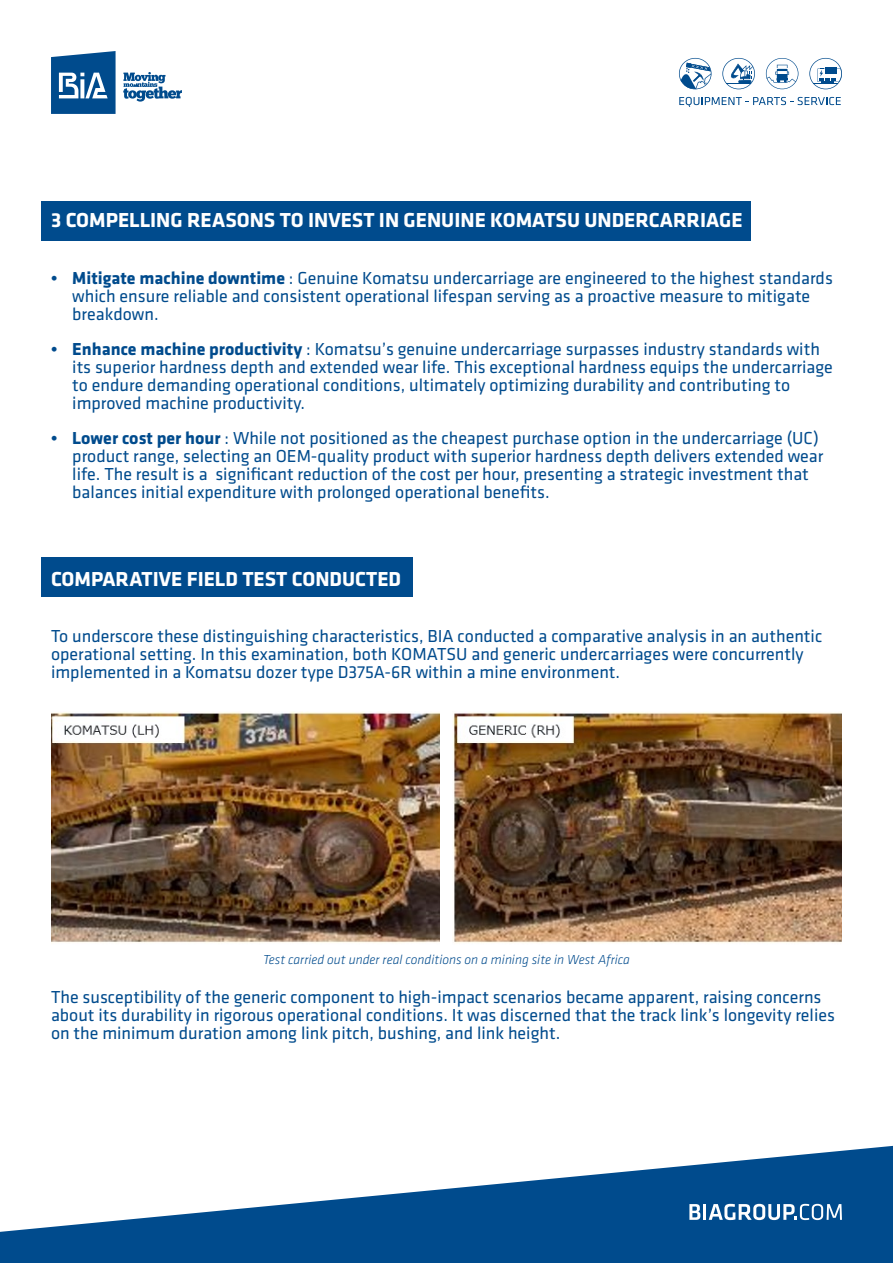
<style>
.page{position:relative;width:893px;height:1263px;background:#fff}
.page>*{position:absolute;margin:0;border:0;box-sizing:border-box;transform-origin:0 0}
.t1{font:700 21px "Klavika";color:#fff}
.t2{font:18px/18px "Klavika";color:#004b8d}
.t3{font:italic 300 13.5px "Klavika";color:#004b8d}
.s1{font-weight:700}
</style>
<div class="page">
<div style="left:41px;top:201px;width:709px;height:40px;background:#004b8d"></div>
<svg style="left:0;top:1146px;width:893px;height:117px;fill:#004b8d"></svg>
<svg style="left:51px;top:51px;width:65px;height:63px"></svg>
<svg style="left:123px;top:72px;width:59px;height:30px"></svg>
<svg style="left:689px;top:1204px;width:11px;height:16px"></svg>
<hr style="left:703px;top:1204px;width:3px;height:16px;background:#fff">
<svg style="left:709px;top:1204px;width:133px;height:16px"></svg>
<svg style="left:809px;top:58px;width:33px;height:31px"></svg>
<svg style="left:766px;top:58px;width:32px;height:31px"></svg>
<svg style="left:722px;top:58px;width:33px;height:31px"></svg>
<svg style="left:679px;top:58px;width:32px;height:31px"></svg>
<svg style="left:679px;top:97px;width:162px;height:10px"></svg>
<div style="left:41px;top:557px;width:371px;height:40px;background:#004b8d"></div>
<img style="left:51px;top:711px;width:791px;height:232px">
<div style="left:441px;top:698px;width:11px;height:248px;background:#fff"></div>
<p class="t1" style="left:51px;top:205px;width:693px">3 COMPELLING REASONS TO INVEST IN GENUINE KOMATSU UNDERCARRIAGE</p>
<p class="t2" style="left:72px;top:268px;width:762px;text-indent:-21px"><span class="s1">• Mitigate machine downtime</span> : Genuine Komatsu undercarriage are engineered to the highest standards which ensure reliable and consistent operational lifespan serving as a proactive measure to mitigate breakdown.</p>
<p class="t2" style="left:72px;top:339px;width:762px;text-indent:-21px"><span class="s1">• Enhance machine productivity</span> : Komatsu’s genuine undercarriage surpasses industry standards with its superior hardness depth and extended wear life. This exceptional hardness equips the undercarriage to endure demanding operational conditions, ultimately optimizing durability and contributing to improved machine productivity.</p>
<p class="t2" style="left:72px;top:428px;width:752px;text-indent:-21px"><span class="s1">• Lower cost per hour</span> : While not positioned as the cheapest purchase option in the undercarriage (UC) product range, selecting an OEM-quality product with superior hardness depth delivers extended wear life. The result is a significant reduction of the cost per hour, presenting a strategic investment that balances initial expenditure with prolonged operational benefits.</p>
<p class="t1" style="left:51px;top:564px;width:352px">COMPARATIVE FIELD TEST CONDUCTED</p>
<p class="t2" style="left:51px;top:627px;width:773px">To underscore these distinguishing characteristics, BIA conducted a comparative analysis in an authentic operational setting. In this examination, both KOMATSU and generic undercarriages were concurrently implemented in a Komatsu dozer type D375A-6R within a mine environment.</p>
<p class="t3" style="left:263px;top:952px;width:368px">Test carried out under real conditions on a mining site in West Africa</p>
<p class="t2" style="left:51px;top:987px;width:785px">The susceptibility of the generic component to high-impact scenarios became apparent, raising concerns about its durability in rigorous operational conditions. It was discerned that the track link’s longevity relies on the minimum duration among link pitch, bushing, and link height.</p>
</div>
